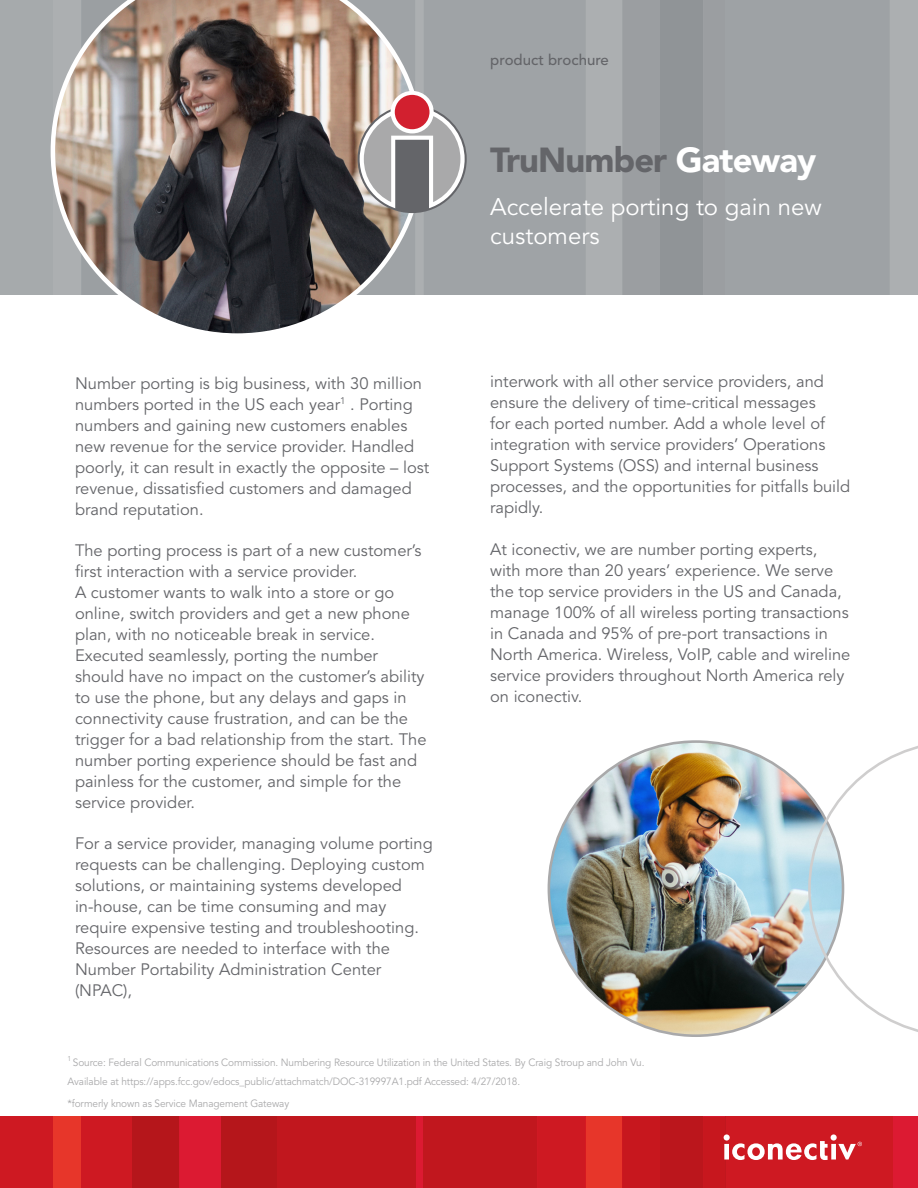
<style>
.page{position:relative;width:918px;height:1188px;background:#fff}
.page>*{position:absolute;margin:0;border:0;box-sizing:border-box;transform-origin:0 0}
.t1{font:900 34.5px "Avenir LT Std";letter-spacing:-.025em;color:#646569}
.t2{font:24px/28.8px "Avenir LT Std";color:#fff}
.Bullet{font:16.5px/21px "Avenir LT Std";color:#646569}
.t3{font:500 15px "Avenir LT Std";color:#646569}
.t4{font:10.5px "Avenir LT Std";letter-spacing:-.01em;color:#a9a9aa;scale:.96 1}
.t5{font:7.05px "Avenir LT Std";color:#a9a9aa;scale:.96 1}
.s1{color:#fff}
</style>
<div class="page">
<div style="left:0;top:1117px;width:918px;height:71px;background:#dc1a32"></div>
<div style="left:586px;top:1117px;width:36px;height:71px;background:#e7362a"></div>
<div style="left:53px;top:1117px;width:28px;height:71px;background:#e7362a"></div>
<div style="left:0;top:1117px;width:53px;height:71px;background:#ce1922"></div>
<div style="left:81px;top:1117px;width:51px;height:71px;background:#ce1922"></div>
<div style="left:537px;top:1117px;width:49px;height:71px;background:#ce1922"></div>
<hr style="left:586px;top:1117px;width:1px;height:71px;background:#d61921">
<div style="left:725px;top:1117px;width:168px;height:71px;background:#ce1922"></div>
<div style="left:277px;top:1117px;width:139px;height:71px;background:#c1171e"></div>
<div style="left:221px;top:1117px;width:56px;height:71px;background:#b5161b"></div>
<hr style="left:179px;top:1117px;width:1px;height:71px;background:#c1171e">
<div style="left:132px;top:1117px;width:47px;height:71px;background:#b5161b"></div>
<div style="left:424px;top:1117px;width:113px;height:71px;background:#c1171e"></div>
<div style="left:0;top:0;width:918px;height:294px;background:#acafb1"></div>
<div style="left:0;top:0;width:53px;height:294px;background:#a6aaac"></div>
<div style="left:424px;top:0;width:161px;height:294px;background:#9fa3a6"></div>
<div style="left:726px;top:0;width:163px;height:294px;background:#9ea2a5"></div>
<hr style="left:725px;top:0;width:1px;height:294px;background:#909497">
<div style="left:622px;top:0;width:103px;height:294px;background:#9b9ea1"></div>
<div style="left:660px;top:0;width:43px;height:294px;background:#909497"></div>
<svg style="left:622px;top:1117px;width:240px;height:71px"></svg>
<img style="left:51px;top:0;width:373px;height:334px">
<svg style="left:391px;top:91px;width:43px;height:43px"></svg>
<div style="left:395px;top:95px;width:35px;height:34px;background:#d2202f;border-radius:50%"></div>
<svg style="left:358px;top:109px;width:109px;height:104px"></svg>
<img style="left:549px;top:742px;width:294px;height:294px;border-radius:147px">
<svg style="left:808px;top:746px;width:110px;height:286px"></svg>
<p class="t3" style="left:490px;top:51px;width:120px">product brochure</p>
<p class="Bullet" style="left:75px;top:373px;width:356px">Number porting is big business, with 30 million numbers ported in the US each year<sup>1</sup> . Porting numbers and gaining new customers enables new revenue for the service provider. Handled poorly, it can result in exactly the opposite – lost revenue, dissatisfied customers and damaged brand reputation.</p>
<p class="Bullet" style="left:75px;top:540px;width:353px">The porting process is part of a new customer’s first interaction with a service provider.<br>A customer wants to walk into a store or go online, switch providers and get a new phone plan, with no noticeable break in service.<br>Executed seamlessly, porting the number should have no impact on the customer’s ability to use the phone, but any delays and gaps in connectivity cause frustration, and can be the trigger for a bad relationship from the start. The number porting experience should be fast and painless for the customer, and simple for the service provider.</p>
<p class="Bullet" style="left:75px;top:834px;width:359px">For a service provider, managing volume porting requests can be challenging. Deploying custom solutions, or maintaining systems developed in-house, can be time consuming and may require expensive testing and troubleshooting.<br>Resources are needed to interface with the Number Portability Administration Center (NPAC),</p>
<p class="t1" style="left:490px;top:139px;width:328px">TruNumber <span class="s1">Gateway</span></p>
<p class="t2" style="left:490px;top:193px;width:333px">Accelerate porting to gain new customers</p>
<p class="Bullet" style="left:490px;top:372px;width:362px">interwork with all other service providers, and ensure the delivery of time-critical messages<br>for each ported number. Add a whole level of integration with service providers’ Operations Support Systems (OSS) and internal business processes, and the opportunities for pitfalls build rapidly.</p>
<p class="Bullet" style="left:490px;top:539px;width:362px">At iconectiv, we are number porting experts, with more than 20 years’ experience. We serve the top service providers in the US and Canada, manage 100% of all wireless porting transactions in Canada and 95% of pre-port transactions in North America. Wireless, VoIP, cable and wireline service providers throughout North America rely on iconectiv.</p>
<p class="t5" style="left:68px;top:1054px;width:5px">1</p>
<p class="t4" style="left:73px;top:1056px;width:597px">Source: Federal Communications Commission. Numbering Resource Utilization in the United States. By Craig Stroup and John Vu.</p>
<p class="t4" style="left:68px;top:1075px;width:473px">Available at https://apps.fcc.gov/edocs_public/attachmatch/DOC-319997A1.pdf Accessed: 4/27/2018.</p>
<p class="t4" style="left:68px;top:1097px;width:232px">*formerly known as Service Management Gateway</p>
</div>
